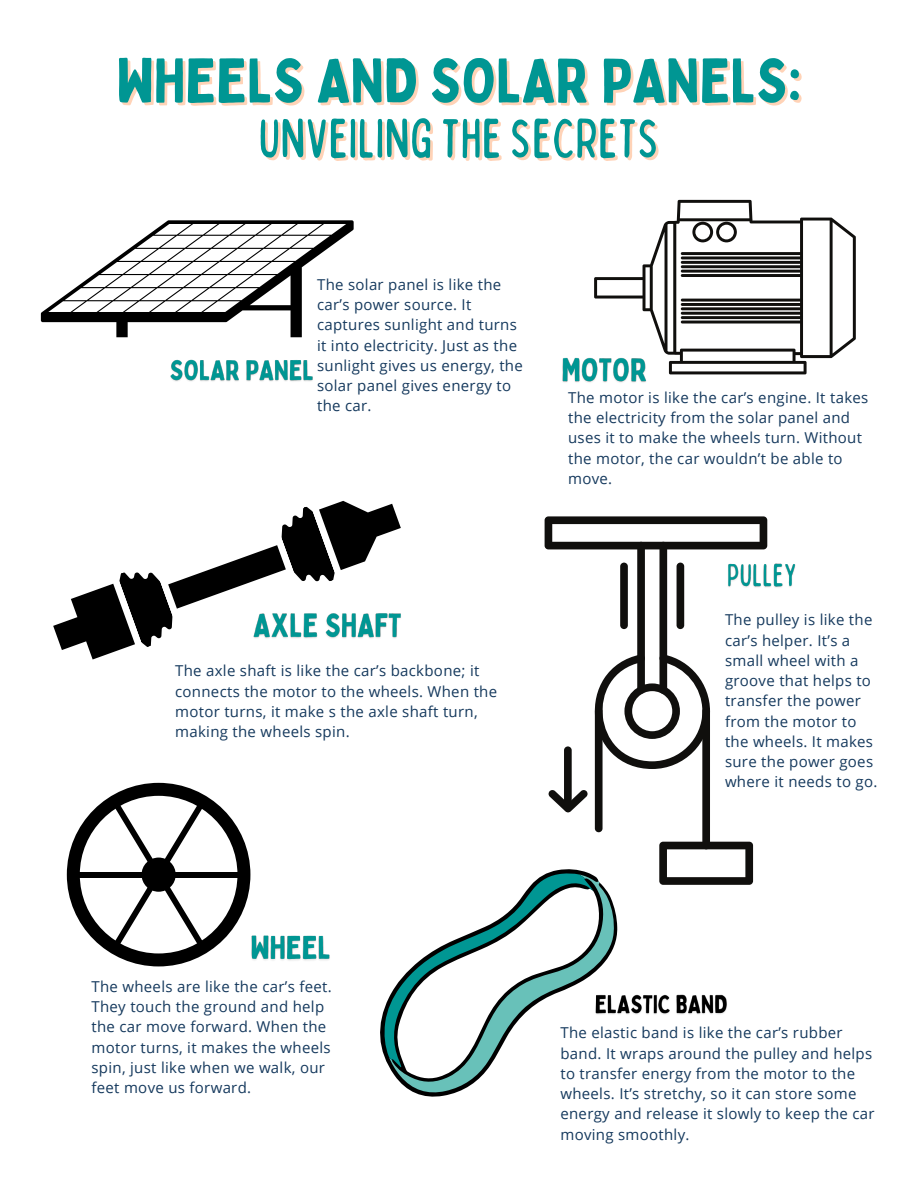
<style>
.page{position:relative;width:918px;height:1188px;background:#fff}
.page>*{position:absolute;margin:0;border:0;box-sizing:border-box;transform-origin:0 0}
.t1{font:61.5px "Bobby Jones";color:#009693}
.t2{font:condensed 55.5px "Bobby Jones Soft";color:#009693}
.t3{font:15px/20.2px "Open Sans";letter-spacing:.02em;color:#15395d}
</style>
<div class="page">
<svg style="left:391px;top:1070px;width:96px;height:27px"></svg>
<svg style="left:380px;top:869px;width:238px;height:201px"></svg>
<img style="left:593px;top:989px;width:134px;height:29px">
<svg style="left:41px;top:220px;width:313px;height:117px"></svg>
<img style="left:170px;top:359px;width:143px;height:23px">
<img style="left:562px;top:357px;width:84px;height:26px">
<svg style="left:594px;top:200px;width:262px;height:174px"></svg>
<svg style="left:545px;top:516px;width:222px;height:253px"></svg>
<div style="left:595px;top:707px;width:8px;height:125px;background:#100f0d;border-radius:4px"></div>
<div style="left:702px;top:707px;width:8px;height:142px;background:#100f0d;border-radius:4px"></div>
<svg style="left:659px;top:842px;width:94px;height:43px"></svg>
<div style="left:620px;top:563px;width:8px;height:66px;background:#100f0d;border-radius:4px"></div>
<div style="left:677px;top:563px;width:7px;height:66px;background:#100f0d;border-radius:4px"></div>
<div style="left:564px;top:746px;width:8px;height:66px;background:#100f0d;border-radius:4px"></div>
<svg style="left:548px;top:790px;width:40px;height:22px"></svg>
<img style="left:725px;top:557px;width:71px;height:37px">
<svg style="left:53px;top:500px;width:348px;height:160px"></svg>
<img style="left:249px;top:607px;width:152px;height:37px">
<svg style="left:67px;top:783px;width:183px;height:183px"></svg>
<div style="left:142px;top:858px;width:34px;height:34px;background:#000;border-radius:50%"></div>
<img style="left:248px;top:929px;width:82px;height:37px">
<h1 class="t1" style="left:117px;top:42px;width:686px">WHEELS AND SOLAR PANELS:</h1>
<h2 class="t2" style="left:258px;top:103px;width:403px">UNVEILING THESECRETS</h2>
<p class="t3" style="left:317px;top:274px;width:207px">The solar panel is like the car’s power source. It captures sunlight and turns it into electricity. Just as the sunlight gives us energy, the solar panel gives energy to the car.</p>
<p class="t3" style="left:568px;top:387px;width:302px">The motor is like the car’s engine. It takes the electricity from the solar panel and uses it to make the wheels turn. Without the motor, the car wouldn’t be able to move.</p>
<p class="t3" style="left:175px;top:660px;width:324px">The axle shaft is like the car’s backbone; it connects the motor to the wheels. When the motor turns, it make s the axle shaft turn, making the wheels spin.</p>
<p class="t3" style="left:725px;top:609px;width:154px">The pulley is like the car’s helper. It’s a small wheel with a groove that helps to transfer the power from the motor to the wheels. It makes sure the power goes where it needs to go.</p>
<p class="t3" style="left:91px;top:976px;width:242px">The wheels are like the car’s feet.<br>They touch the ground and help the car move forward. When the motor turns, it makes the wheels spin, just like when we walk, our feet move us forward.</p>
<p class="t3" style="left:560px;top:1023px;width:316px">The elastic band is like the car’s rubber band. It wraps around the pulley and helps to transfer energy from the motor to the wheels. It’s stretchy, so it can store some energy and release it slowly to keep the car moving smoothly.</p>
</div>
